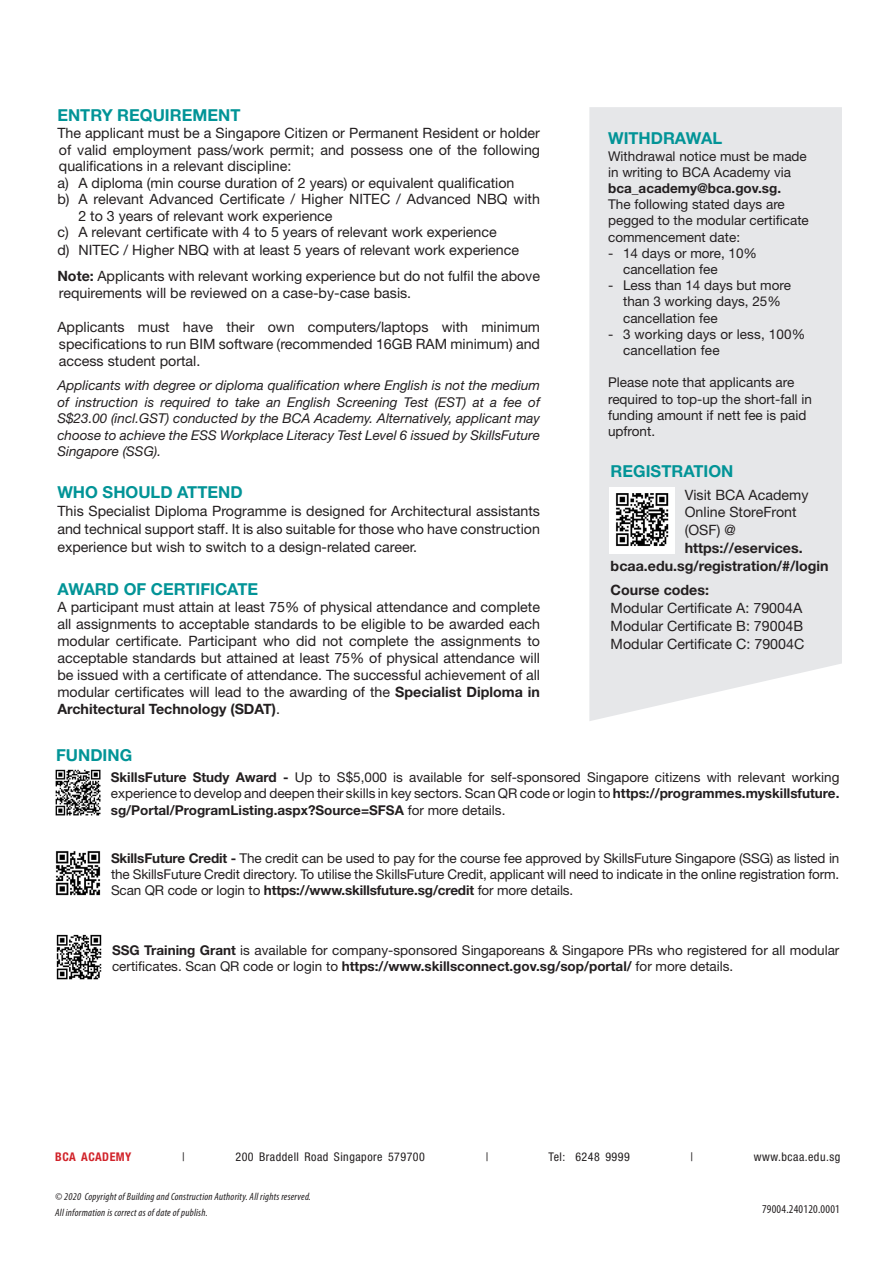
<style>
.page{position:relative;width:893px;height:1263px;background:#fff}
.page>*{position:absolute;margin:0;border:0;box-sizing:border-box;transform-origin:0 0}
.t1{font:700 16.5px "Helvetica Neue LT Std";color:#029497}
.t2{font:14.25px/17.1px "Helvetica Neue LT Std";color:#231f20;text-align:justify}
.t3{font:700 14.25px/18px "Helvetica Neue LT Std";color:#231f20}
.t4{font:13.5px/16.2px "Helvetica Neue LT Std";color:#231f20}
.t5{font:italic 13.5px/16.5px "Helvetica Neue LT Std";color:#231f20;text-align:justify}
.t6{font:condensed 12px "Helvetica Neue LT Std";letter-spacing:.04em;color:#231f20}
.t7{font:condensed 12px "Myriad Pro";letter-spacing:.02em;color:#231f20}
.t8{font:700 condensed 12px "Helvetica Neue LT Std";letter-spacing:.04em;color:#d1232a}
.t9{font:italic condensed 10.5px "Myriad Pro";letter-spacing:.02em;color:#231f20}
.s1{font-weight:700}
</style>
<div class="page">
<div style="left:589px;top:107px;width:253px;height:614px;background:#e6e7e9"></div>
<img style="left:610px;top:487px;width:64px;height:66px">
<img style="left:55px;top:769px;width:46px;height:47px">
<img style="left:55px;top:851px;width:46px;height:45px">
<img style="left:56px;top:934px;width:46px;height:46px">
<p class="t1" style="left:57px;top:105px;width:185px">ENTRY REQUIREMENT</p>
<p class="t2" style="left:57px;top:125px;width:484px;line-height:16.5px">The applicant must be a Singapore Citizen or Permanent Resident or holder of valid employment pass/work permit; and possess one of the following qualifications in a relevant discipline:</p>
<p class="t2" style="left:57px;top:174px;width:459px">a) A diploma (min course duration of 2 years) or equivalent qualification</p>
<p class="t2" style="left:78px;top:191px;width:463px;line-height:16.5px;text-indent:-21px">b) A relevant Advanced Certificate / Higher NITEC / Advanced NBQ with<br>2 to 3 years of relevant work experience</p>
<p class="t2" style="left:57px;top:224px;width:441px">c) A relevant certificate with 4 to 5 years of relevant work experience</p>
<p class="t2" style="left:57px;top:241px;width:463px">d) NITEC / Higher NBQ with at least 5 years of relevant work experience</p>
<p class="t2" style="left:57px;top:267px;width:484px"><span class="s1">Note:</span> Applicants with relevant working experience but do not fulfil the above requirements will be reviewed on a case-by-case basis.</p>
<p class="t2" style="left:57px;top:318px;width:484px">Applicants must have their own computers/laptops with minimum specifications to run BIM software (recommended 16GB RAM minimum) and access student portal.</p>
<p class="t5" style="left:57px;top:377px;width:484px">Applicants with degree or diploma qualification where English is not the medium of instruction is required to take an English Screening Test (EST) at a fee of S$23.00 (incl.GST) conducted by the BCA Academy. Alternatively, applicant may choose to achieve the ESS Workplace Literacy Test Level 6 issued by SkillsFuture Singapore (SSG).</p>
<p class="t1" style="left:57px;top:482px;width:187px">WHO SHOULD ATTEND</p>
<p class="t2" style="left:57px;top:502px;width:484px;line-height:18px">This Specialist Diploma Programme is designed for Architectural assistants and technical support staff. It is also suitable for those who have construction experience but wish to switch to a design-related career.</p>
<p class="t1" style="left:57px;top:579px;width:202px">AWARD OF CERTIFICATE</p>
<p class="t2" style="left:57px;top:598px;width:484px">A participant must attain at least 75% of physical attendance and complete all assignments to acceptable standards to be eligible to be awarded each modular certificate. Participant who did not complete the assignments to acceptable standards but attained at least 75% of physical attendance will be issued with a certificate of attendance. The successful achievement of all modular certificates will lead to the awarding of the <span class="s1">Specialist Diploma in Architectural Technology (SDAT)</span>.</p>
<p class="t1" style="left:608px;top:128px;width:116px">WITHDRAWAL</p>
<p class="t4" style="left:608px;top:148px;width:202px">Withdrawal notice must be made in writing to BCA Academy via <span class="s1">bca_academy@bca.gov.sg.<br></span>The following stated days are pegged to the modular certificate commencement date:</p>
<p class="t4" style="left:623px;top:245px;width:136px;text-indent:-15px">- 14 days or more, 10% cancellation fee</p>
<p class="t4" style="left:623px;top:277px;width:169px;text-indent:-15px">- Less than 14 days but more than 3 working days, 25% cancellation fee</p>
<p class="t4" style="left:623px;top:326px;width:184px;text-indent:-15px">- 3 working days or less, 100% cancellation fee</p>
<p class="t4" style="left:608px;top:374px;width:205px">Please note that applicants are required to top-up the short-fall in funding amount if nett fee is paid upfront.</p>
<p class="t1" style="left:611px;top:461px;width:124px">REGISTRATION</p>
<p class="t2" style="left:685px;top:485px;width:125px;line-height:17.5px;text-align:left">Visit BCA Academy<br>Online StoreFront (OSF) @</p>
<p class="t3" style="left:611px;top:538px;width:219px;text-indent:74px">https://eservices. bcaa.edu.sg/registration/#/login</p>
<p class="t3" style="left:611px;top:580px;width:100px">Course codes:</p>
<p class="t2" style="left:611px;top:599px;width:193px">Modular Certificate A: 79004A</p>
<p class="t2" style="left:611px;top:617px;width:194px">Modular Certificate B: 79004B</p>
<p class="t2" style="left:611px;top:635px;width:195px">Modular Certificate C: 79004C</p>
<p class="t1" style="left:56px;top:745px;width:78px">FUNDING</p>
<p class="t4" style="left:111px;top:769px;width:730px;text-align:justify"><span class="s1">SkillsFuture Study Award -</span> Up to S$5,000 is available for self-sponsored Singapore citizens with relevant working experience to develop and deepen their skills in key sectors. Scan QR code or login to <span class="s1">https://programmes.myskillsfuture. sg/Portal/ProgramListing.aspx?Source=SFSA</span> for more details.</p>
<p class="t4" style="left:111px;top:850px;width:730px;text-align:justify"><span class="s1">SkillsFuture Credit -</span> The credit can be used to pay for the course fee approved by SkillsFuture Singapore (SSG) as listed in the SkillsFuture Credit directory. To utilise the SkillsFuture Credit, applicant will need to indicate in the online registration form.<br>Scan QR code or login to <span class="s1">https://www.skillsfuture.sg/credit</span> for more details.</p>
<p class="t4" style="left:112px;top:942px;width:729px"><span class="s1">SSG Training Grant</span> is available for company-sponsored Singaporeans &amp; Singapore PRs who registered for all modular certificates. Scan QR code or login to <span class="s1">https://www.skillsconnect.gov.sg/sop/portal/</span> for more details.</p>
<p class="t8" style="left:55px;top:1149px;width:78px">BCA ACADEMY</p>
<p class="t6" style="left:182px;top:1150px;width:4px">|</p>
<p class="t6" style="left:235px;top:1150px;width:191px">200 Braddell Road Singapore 579700</p>
<p class="t6" style="left:486px;top:1150px;width:4px">|</p>
<p class="t6" style="left:549px;top:1150px;width:83px">Tel: 6248 9999</p>
<p class="t6" style="left:690px;top:1150px;width:4px">|</p>
<p class="t6" style="left:754px;top:1150px;width:88px">www.bcaa.edu.sg</p>
<p class="t9" style="left:55px;top:1190px;width:257px">© 2020 Copyright of Building and Construction Authority. All rights reserved.</p>
<p class="t9" style="left:55px;top:1206px;width:154px">All information is correct as of date of publish.</p>
<p class="t7" style="left:762px;top:1202px;width:79px">79004.240120.0001</p>
</div>
